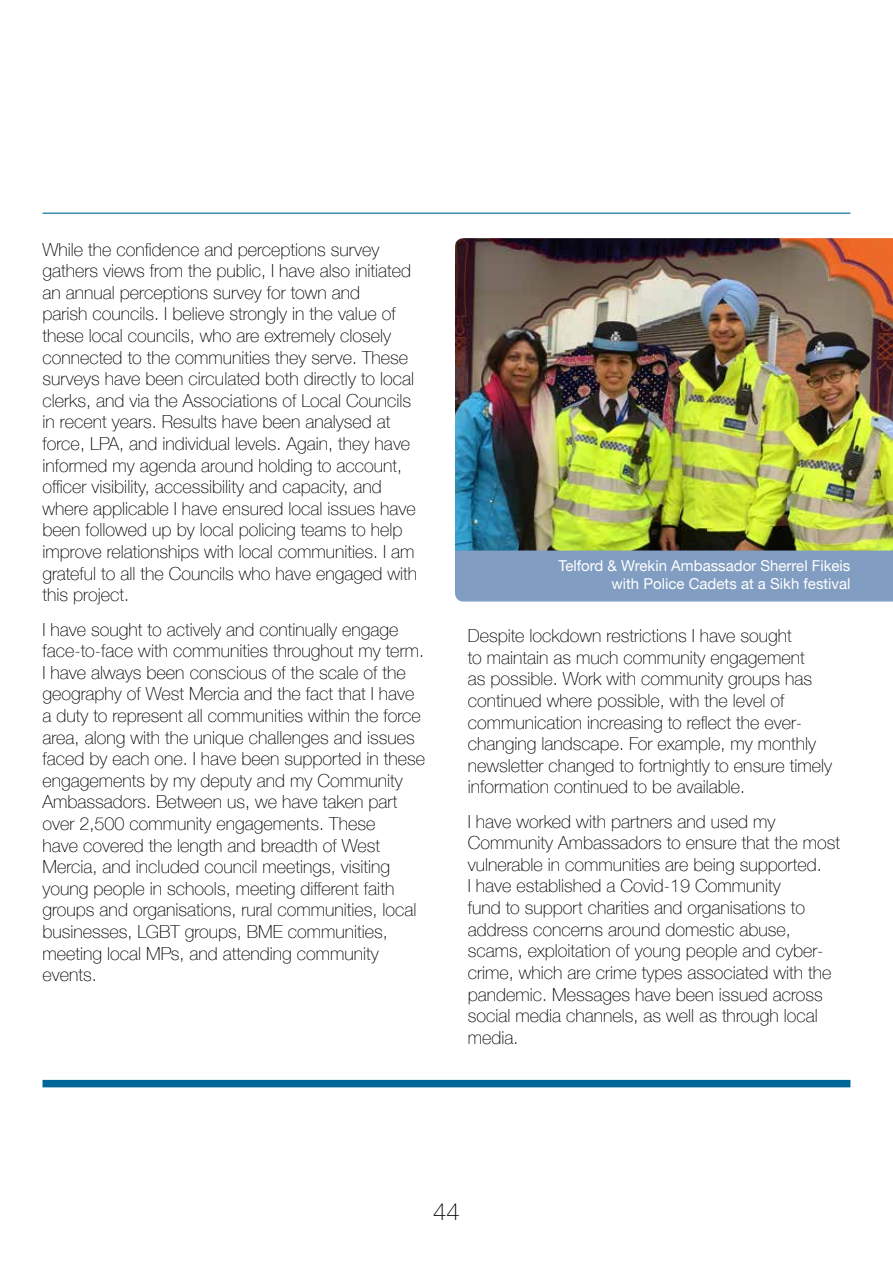
<style>
.page{position:relative;width:893px;height:1263px;background:#fff}
.page>*{position:absolute;margin:0;border:0;box-sizing:border-box;transform-origin:0 0}
.t1{font:100 24px "Helvetica Neue";color:#000}
.t2{font:100 18px/21.6px "Helvetica Neue";color:#000}
.t3{font:15px/18px "Helvetica Neue";color:#fff;text-align:right}
</style>
<div class="page">
<div style="left:43px;top:1080px;width:807px;height:7px;background:#00679a"></div>
<hr style="left:43px;top:213px;width:807px;height:1px;background:#00679a">
<img style="left:455px;top:238px;width:438px;height:312px">
<div style="left:455px;top:550px;width:438px;height:51px;background:#819dc1"></div>
<p class="t2" style="left:43px;top:238px;width:376px">While the confidence and perceptions survey gathers views from the public, I have also initiated an annual perceptions survey for town and<br>parish councils. I believe strongly in the value of these local councils, who are extremely closely connected to the communities they serve. These surveys have been circulated both directly to local clerks, and via the Associations of Local Councils in recent years. Results have been analysed at force, LPA, and individual levels. Again, they have informed my agenda around holding to account, officer visibility, accessibility and capacity, and where applicable I have ensured local issues have been followed up by local policing teams to help improve relationships with local communities. I am grateful to all the Councils who have engaged with this project.</p>
<p class="t2" style="left:43px;top:618px;width:384px">I have sought to actively and continually engage face-to-face with communities throughout my term.<br>I have always been conscious of the scale of the geography of West Mercia and the fact that I have a duty to represent all communities within the force area, along with the unique challenges and issues faced by each one. I have been supported in these engagements by my deputy and my Community Ambassadors. Between us, we have taken part over 2,500 community engagements. These<br>have covered the length and breadth of West Mercia, and included council meetings, visiting young people in schools, meeting different faith groups and organisations, rural communities, local businesses, LGBT groups, BME communities, meeting local MPs, and attending community events.</p>
<p class="t3" style="left:558px;top:558px;width:294px">Telford &amp; Wrekin Ambassador Sherrel Fikeis with Police Cadets at a Sikh festival</p>
<p class="t2" style="left:468px;top:624px;width:366px">Despite lockdown restrictions I have sought<br>to maintain as much community engagement<br>as possible. Work with community groups has continued where possible, with the level of communication increasing to reflect the ever&shy;changing landscape. For example, my monthly newsletter changed to fortnightly to ensure timely information continued to be available.</p>
<p class="t2" style="left:468px;top:810px;width:374px">I have worked with partners and used my Community Ambassadors to ensure that the most vulnerable in communities are being supported.<br>I have established a Covid-19 Community<br>fund to support charities and organisations to address concerns around domestic abuse, scams, exploitation of young people and cyber&shy;crime, which are crime types associated with the pandemic. Messages have been issued across social media channels, as well as through local media.</p>
<h1 class="t1" style="left:433px;top:1194px;width:28px">44</h1>
</div>
